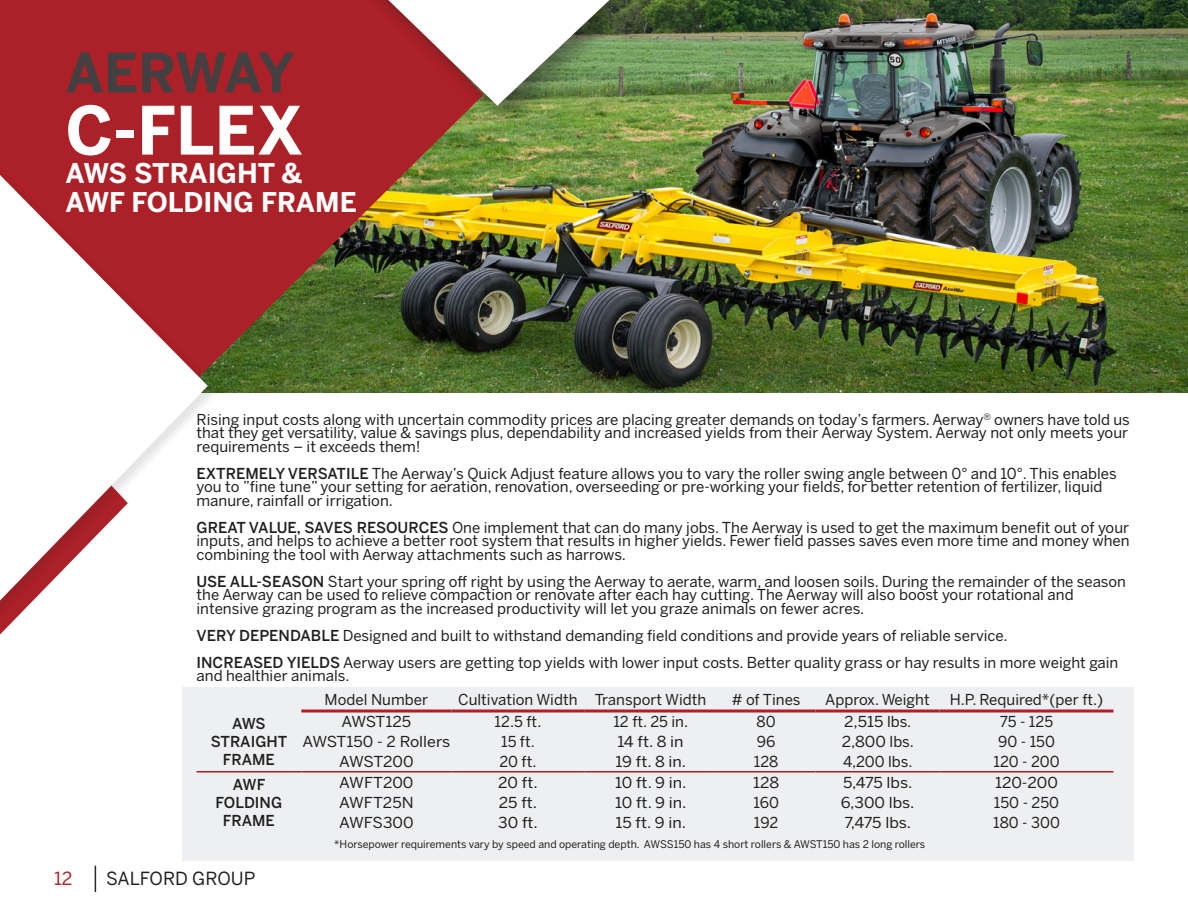
<style>
.page{position:relative;width:1188px;height:918px;background:#fff}
.page>*{position:absolute;margin:0;border:0;box-sizing:border-box;transform-origin:0 0}
.t1{font:700 66px "Benton Sans";color:#fff}
.t2{font:700 54px "Benton Sans";letter-spacing:-.02em;color:#444042}
.t3{font:700 27px/28.5px "Benton Sans";color:#fff}
.t4{font:18px "Benton Sans";color:#231f20}
.t5{font:18px "Benton Sans";color:#ac2329}
.t6{font:15px/13.5px "Benton Sans";color:#231f20}
.t7{font:15px "Benton Sans";color:#231f20;scale:1.06 1}
.t8{font:500 15px/18px "Benton Sans";color:#231f20;text-align:center}
.t9{font:15px "Benton Sans";letter-spacing:-.02em;color:#231f20;scale:1.06 1}
.t10{font:10.5px "Benton Sans";color:#231f20}
.s1{font-weight:500}
</style>
<div class="page">
<div style="left:182px;top:687px;width:952px;height:174px;background:#edeff0"></div>
<hr style="left:301px;top:710px;width:150px;height:3px;background:#ac2027">
<hr style="left:451px;top:710px;width:133px;height:3px;background:#ac2027">
<hr style="left:584px;top:710px;width:133px;height:3px;background:#ac2027">
<hr style="left:717px;top:710px;width:98px;height:3px;background:#ac2027">
<hr style="left:815px;top:710px;width:125px;height:3px;background:#ac2027">
<hr style="left:940px;top:710px;width:173px;height:3px;background:#ac2027">
<hr style="left:197px;top:771px;width:104px;height:2px;background:#ac2027">
<hr style="left:301px;top:771px;width:150px;height:2px;background:#ac2027">
<hr style="left:451px;top:771px;width:133px;height:2px;background:#ac2027">
<hr style="left:584px;top:771px;width:133px;height:2px;background:#ac2027">
<hr style="left:717px;top:771px;width:98px;height:2px;background:#ac2027">
<hr style="left:815px;top:771px;width:125px;height:2px;background:#ac2027">
<hr style="left:940px;top:771px;width:173px;height:2px;background:#ac2027">
<svg style="left:95px;top:866px;width:1px;height:26px"></svg>
<img style="left:221px;top:0;width:967px;height:393px">
<svg style="left:0;top:0;width:483px;height:382px;background:#8d3b28"></svg>
<div style="left:339px;top:0;width:340px;height:129px;background:#231f20;opacity:.44"></div>
<svg style="left:388px;top:0;width:221px;height:106px"></svg>
<div style="left:0;top:134px;width:221px;height:518px;background:#231f20;opacity:.12"></div>
<svg style="left:0;top:175px;width:208px;height:426px"></svg>
<h2 class="t2" style="left:65px;top:39px;width:231px">AERWAY</h2>
<h1 class="t1" style="left:65px;top:89px;width:240px">C-FLEX</h1>
<h3 class="t3" style="left:65px;top:159px;width:293px">AWS STRAIGHT &amp;<br>AWF FOLDING FRAME</h3>
<p class="t6" style="left:197px;top:412px;width:935px;text-align:justify">Rising input costs along with uncertain commodity prices are placing greater demands on today’s farmers. Aerway<sup>®</sup> owners have told us that they get versatility, value &amp; savings plus, dependability and increased yields from their Aerway System. Aerway not only meets your requirements – it exceeds them!</p>
<p class="t6" style="left:197px;top:466px;width:922px"><span class="s1">EXTREMELY VERSATILE</span> The Aerway’s Quick Adjust feature allows you to vary the roller swing angle between 0° and 10°. This enables you to ”fine tune” your setting for aeration, renovation, overseeding or pre-working your fields, for better retention of fertilizer, liquid manure, rainfall or irrigation.</p>
<p class="t6" style="left:197px;top:520px;width:935px;text-align:justify"><span class="s1">GREAT VALUE, SAVES RESOURCES</span> One implement that can do many jobs. The Aerway is used to get the maximum benefit out of your inputs, and helps to achieve a better root system that results in higher yields. Fewer field passes saves even more time and money when combining the tool with Aerway attachments such as harrows.</p>
<p class="t6" style="left:197px;top:574px;width:931px"><span class="s1">USE ALL-SEASON</span> Start your spring off right by using the Aerway to aerate, warm, and loosen soils. During the remainder of the season the Aerway can be used to relieve compaction or renovate after each hay cutting. The Aerway will also boost your rotational and intensive grazing program as the increased productivity will let you graze animals on fewer acres.</p>
<p class="t6" style="left:197px;top:622px;width:923px;line-height:27px"><span class="s1">VERY DEPENDABLE</span> Designed and built to withstand demanding field conditions and provide years of reliable service.<br><span class="s1">INCREASED YIELDS</span> Aerway users are getting top yields with lower input costs. Better quality grass or hay results in more weight gain</p>
<p class="t6" style="left:325px;top:664px;width:105px;line-height:23.9px;text-indent:-128px">and healthier animals.<br>Model Number</p>
<p class="t6" style="left:458px;top:693px;width:250px">Cultivation Width Transport Width</p>
<p class="t6" style="left:732px;top:693px;width:70px"># of Tines</p>
<p class="t6" style="left:825px;top:693px;width:106px">Approx. Weight</p>
<p class="t6" style="left:950px;top:693px;width:155px">H.P. Required*(per ft.)</p>
<p class="t8" style="left:211px;top:714px;width:78px">AWS<br>STRAIGHT<br>FRAME</p>
<p class="t7" style="left:341px;top:713px;width:67px">AWST125</p>
<p class="t6" style="left:495px;top:715px;width:48px">12.5 ft.</p>
<p class="t6" style="left:613px;top:715px;width:76px">12 ft. 25 in.</p>
<p class="t6" style="left:757px;top:715px;width:21px">80</p>
<p class="t7" style="left:844px;top:713px;width:65px">2,515 lbs.</p>
<p class="t6" style="left:1000px;top:715px;width:55px">75 - 125</p>
<p class="t7" style="left:302px;top:733px;width:141px">AWST150 - 2 Rollers</p>
<p class="t6" style="left:501px;top:735px;width:35px">15 ft.</p>
<p class="t7" style="left:618px;top:733px;width:64px">14 ft. 8 in</p>
<p class="t6" style="left:757px;top:735px;width:20px">96</p>
<p class="t7" style="left:842px;top:733px;width:69px">2,800 lbs.</p>
<p class="t6" style="left:998px;top:735px;width:58px">90 - 150</p>
<p class="t9" style="left:339px;top:752px;width:72px">AWST200</p>
<p class="t6" style="left:499px;top:754px;width:39px">20 ft.</p>
<p class="t7" style="left:615px;top:752px;width:68px">19 ft. 8 in.</p>
<p class="t6" style="left:754px;top:754px;width:26px">128</p>
<p class="t6" style="left:843px;top:754px;width:71px">4,200 lbs.</p>
<p class="t6" style="left:993px;top:754px;width:68px">120 - 200</p>
<p class="t8" style="left:216px;top:775px;width:68px">AWF<br>FOLDING<br>FRAME</p>
<p class="t7" style="left:339px;top:773px;width:72px">AWFT200</p>
<p class="t7" style="left:498px;top:773px;width:39px">20 ft.</p>
<p class="t7" style="left:615px;top:773px;width:69px">10 ft. 9 in.</p>
<p class="t7" style="left:753px;top:773px;width:26px">128</p>
<p class="t7" style="left:843px;top:773px;width:67px">5,475 lbs.</p>
<p class="t7" style="left:995px;top:773px;width:61px">120-200</p>
<p class="t7" style="left:339px;top:793px;width:72px">AWFT25N</p>
<p class="t7" style="left:499px;top:793px;width:38px">25 ft.</p>
<p class="t7" style="left:615px;top:793px;width:69px">10 ft. 9 in.</p>
<p class="t6" style="left:753px;top:795px;width:27px">160</p>
<p class="t7" style="left:841px;top:793px;width:71px">6,300 lbs.</p>
<p class="t6" style="left:994px;top:795px;width:67px">150 - 250</p>
<p class="t7" style="left:339px;top:814px;width:72px">AWFS300</p>
<p class="t7" style="left:498px;top:814px;width:39px">30 ft.</p>
<p class="t7" style="left:616px;top:814px;width:68px">15 ft. 9 in.</p>
<p class="t6" style="left:754px;top:816px;width:26px">192</p>
<p class="t7" style="left:844px;top:814px;width:64px">7,475 lbs.</p>
<p class="t6" style="left:993px;top:816px;width:68px">180 - 300</p>
<p class="t10" style="left:334px;top:838px;width:593px">*Horsepower requirements vary by speed and operating depth. AWSS150 has 4 short rollers &amp; AWST150 has 2 long rollers</p>
<p class="t5" style="left:54px;top:868px;width:20px">12</p>
<p class="t4" style="left:106px;top:868px;width:151px">SALFORD GROUP</p>
</div>
